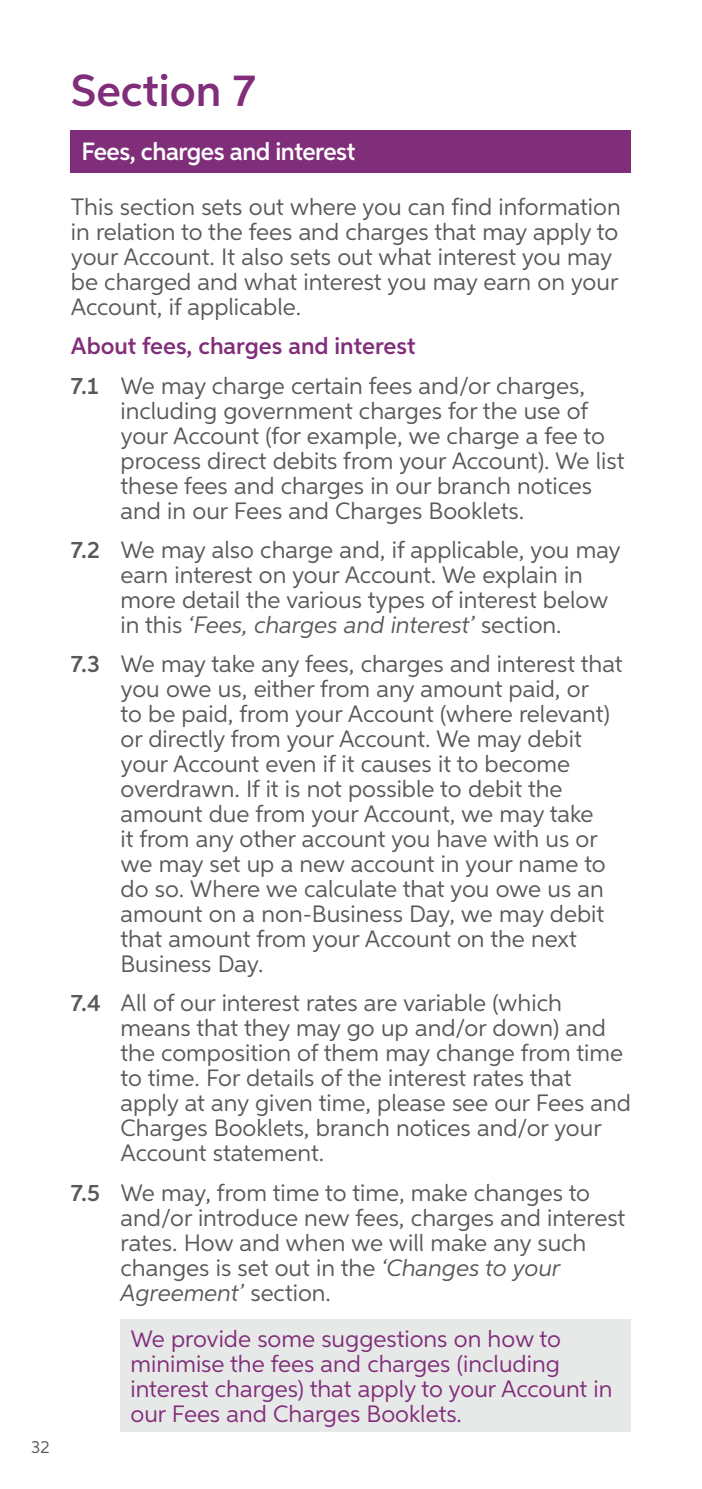
<style>
.page{position:relative;width:702px;height:1489px;background:#fff}
.page>*{position:absolute;margin:0;border:0;box-sizing:border-box;transform-origin:0 0}
.Body_Copy{font:600 45px "Aspira";color:#812e7a}
.Grad_Heading{font:600 25px "Aspira";letter-spacing:-.02em;color:#fff}
.Heading{font:23.75px/25px "Aspira";color:#58595b}
.Heading-2{font:23.75px/25px "Aspira";color:#812e7a}
._3_Subheading{font:600 23.75px "Aspira";color:#812e7a}
.t1{font:17.5px "Aspira";color:#58595b}
.s1{font-weight:600}
.s2{font-style:italic}
</style>
<div class="page">
<div style="left:71px;top:130px;width:560px;height:42px;background:#812e7a"></div>
<div style="left:120px;top:1318px;width:511px;height:113px;background:#e7e8e8"></div>
<p class="t1" style="left:31px;top:1436px;width:20px">32</p>
<p class="Body_Copy" style="left:71px;top:63px;width:186px">Section 7</p>
<p class="Grad_Heading" style="left:81px;top:136px;width:275px">Fees, charges and interest</p>
<p class="Heading" style="left:71px;top:194px;width:551px">This section sets out where you can find information in relation to the fees and charges that may apply to your Account. It also sets out what interest you may be charged and what interest you may earn on your Account, if applicable.</p>
<p class="_3_Subheading" style="left:71px;top:331px;width:346px">About fees, charges and interest</p>
<p class="Heading" style="left:120px;top:372px;width:505px;text-indent:-50px"><span class="s1">7.1</span> We may charge certain fees and/or charges, including government charges for the use of your Account (for example, we charge a fee to process direct debits from your Account). We list these fees and charges in our branch notices and in our Fees and Charges Booklets.</p>
<p class="Heading" style="left:120px;top:536px;width:502px;text-indent:-50px"><span class="s1">7.2</span> We may also charge and, if applicable, you may earn interest on your Account. We explain in more detail the various types of interest below in this <span class="s2">‘Fees, charges and interest’</span> section.</p>
<p class="Heading" style="left:120px;top:651px;width:503px;text-indent:-50px"><span class="s1">7.3</span> We may take any fees, charges and interest that you owe us, either from any amount paid, or<br>to be paid, from your Account (where relevant) or directly from your Account. We may debit your Account even if it causes it to become overdrawn. If it is not possible to debit the amount due from your Account, we may take<br>it from any other account you have with us or we may set up a new account in your name to do so. Where we calculate that you owe us an amount on a non-Business Day, we may debit that amount from your Account on the next Business Day.</p>
<p class="Heading" style="left:120px;top:990px;width:512px;text-indent:-50px"><span class="s1">7.4</span> All of our interest rates are variable (which means that they may go up and/or down) and the composition of them may change from time to time. For details of the interest rates that apply at any given time, please see our Fees and Charges Booklets, branch notices and/or your Account statement.</p>
<p class="Heading" style="left:120px;top:1179px;width:506px;text-indent:-50px"><span class="s1">7.5</span> We may, from time to time, make changes to and/or introduce new fees, charges and interest rates. How and when we will make any such changes is set out in the <span class="s2">‘Changes to your Agreement’</span> section.</p>
<p class="Heading-2" style="left:130px;top:1326px;width:483px">We provide some suggestions on how to minimise the fees and charges (including interest charges) that apply to your Account in our Fees and Charges Booklets.</p>
</div>
